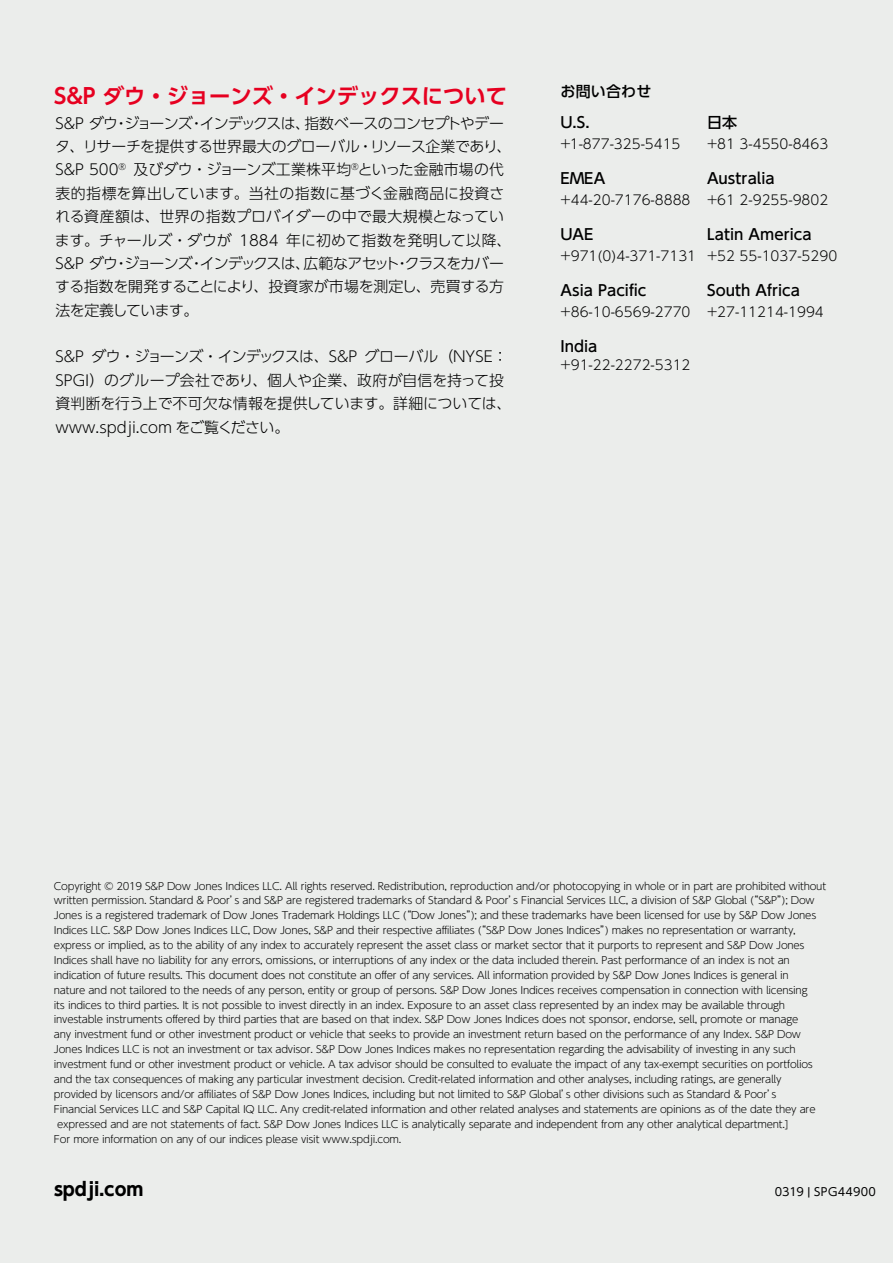
<style>
.page{position:relative;width:893px;height:1263px;background:#ebedeb}
.page>*{position:absolute;margin:0;border:0;box-sizing:border-box;transform-origin:0 0}
.t1{font:700 21.3px "UD Shin Go Pro De";color:#e60020}
.t2{font:700 18px "UD Shin Go Pro";letter-spacing:-.005em;color:#000}
.t3{font:500 15px/30.9px "UD Shin Go Pro";letter-spacing:.005em;color:#000}
.t4{font:300 14.85px/23.4px "UD Shin Go Pro";letter-spacing:-.005em;color:#000}
.t5{font:300 13.5px "UD Shin Go Pro";color:#000}
.t6{font:11.25px "UD Shin Go Pro";letter-spacing:.02em;color:#000}
.t7{font:300 10.05px "UD Shin Go Pro";letter-spacing:-.02em;color:#000}
</style>
<div class="page">
<h1 class="t1" style="left:54px;top:79px;width:454px">S&amp;P ダウ・ジョーンズ・インデックスについて</h1>
<p class="t4" style="left:55px;top:111px;width:458px">S&amp;P ダウ・ジョーンズ・インデックスは、指数ベースのコンセプトやデータ、リサーチを提供する世界最大のグローバル・リソース企業であり、S&amp;P 500<sup>®</sup> 及びダウ・ジョーンズ工業株平均<sup>®</sup>といった金融市場の代表的指標を算出しています。当社の指数に基づく金融商品に投資される資産額は、世界の指数プロバイダーの中で最大規模となっています。チャールズ・ダウが 1884 年に初めて指数を発明して以降、S&amp;P ダウ・ジョーンズ・インデックスは、広範なアセット・クラスをカバーする指数を開発することにより、投資家が市場を測定し、売買する方法を定義しています。</p>
<h3 class="t4" style="left:56px;top:345px;width:457px">S&amp;P ダウ・ジョーンズ・インデックスは、S&amp;P グローバル（NYSE：SPGI）のグループ会社であり、個人や企業、政府が自信を持って投資判断を行う上で不可欠な情報を提供しています。詳細については、www.spdji.com をご覧ください。</h3>
<h3 class="t3" style="left:560px;top:75px;width:92px">お問い合わせ<br>U.S.</h3>
<h3 class="t5" style="left:560px;top:133px;width:122px">+1-877-325-5415</h3>
<h3 class="t3" style="left:560px;top:162px;width:46px">EMEA</h3>
<h3 class="t5" style="left:560px;top:189px;width:131px">+44-20-7176-8888</h3>
<h3 class="t3" style="left:560px;top:219px;width:34px">UAE</h3>
<h3 class="t5" style="left:560px;top:245px;width:137px">+971(0)4-371-7131</h3>
<h3 class="t3" style="left:560px;top:275px;width:87px">Asia Pacific</h3>
<h3 class="t5" style="left:560px;top:301px;width:131px">+86-10-6569-2770</h3>
<h3 class="t3" style="left:560px;top:331px;width:38px">India</h3>
<h3 class="t5" style="left:560px;top:354px;width:131px">+91-22-2272-5312</h3>
<h3 class="t3" style="left:707px;top:106px;width:32px">日本</h3>
<h3 class="t5" style="left:707px;top:133px;width:123px">+81 3-4550-8463</h3>
<h3 class="t3" style="left:707px;top:162px;width:69px">Australia</h3>
<h3 class="t5" style="left:707px;top:189px;width:123px">+61 2-9255-9802</h3>
<h3 class="t3" style="left:707px;top:219px;width:106px">Latin America</h3>
<h3 class="t5" style="left:707px;top:245px;width:132px">+52 55-1037-5290</h3>
<h3 class="t3" style="left:707px;top:275px;width:94px">South Africa</h3>
<h3 class="t5" style="left:707px;top:301px;width:118px">+27-11214-1994</h3>
<p class="t7" style="left:54px;top:877px;width:774px">Copyright © 2019 S&amp;P Dow Jones Indices LLC. All rights reserved. Redistribution, reproduction and/or photocopying in whole or in part are prohibited without</p>
<p class="t7" style="left:54px;top:892px;width:762px">written permission. Standard &amp; Poor’s and S&amp;P are registered trademarks of Standard &amp; Poor’s Financial Services LLC, a division of S&amp;P Global (“S&amp;P”); Dow</p>
<p class="t7" style="left:54px;top:907px;width:764px">Jones is a registered trademark of Dow Jones Trademark Holdings LLC (“Dow Jones”); and these trademarks have been licensed for use by S&amp;P Dow Jones</p>
<p class="t7" style="left:54px;top:922px;width:743px">Indices LLC. S&amp;P Dow Jones Indices LLC, Dow Jones, S&amp;P and their respective affiliates (“S&amp;P Dow Jones Indices”) makes no representation or warranty,</p>
<p class="t7" style="left:54px;top:937px;width:752px">express or implied, as to the ability of any index to accurately represent the asset class or market sector that it purports to represent and S&amp;P Dow Jones</p>
<p class="t7" style="left:54px;top:952px;width:737px">Indices shall have no liability for any errors, omissions, or interruptions of any index or the data included therein. Past performance of an index is not an</p>
<p class="t7" style="left:54px;top:967px;width:736px">indication of future results. This document does not constitute an offer of any services. All information provided by S&amp;P Dow Jones Indices is general in</p>
<p class="t7" style="left:54px;top:982px;width:755px">nature and not tailored to the needs of any person, entity or group of persons. S&amp;P Dow Jones Indices receives compensation in connection with licensing</p>
<p class="t7" style="left:54px;top:997px;width:733px">its indices to third parties. It is not possible to invest directly in an index. Exposure to an asset class represented by an index may be available through</p>
<p class="t7" style="left:54px;top:1011px;width:746px">investable instruments offered by third parties that are based on that index. S&amp;P Dow Jones Indices does not sponsor, endorse, sell, promote or manage</p>
<p class="t7" style="left:54px;top:1026px;width:749px">any investment fund or other investment product or vehicle that seeks to provide an investment return based on the performance of any Index. S&amp;P Dow</p>
<p class="t7" style="left:54px;top:1041px;width:743px">Jones Indices LLC is not an investment or tax advisor. S&amp;P Dow Jones Indices makes no representation regarding the advisability of investing in any such</p>
<p class="t7" style="left:54px;top:1056px;width:761px">investment fund or other investment product or vehicle. A tax advisor should be consulted to evaluate the impact of any tax-exempt securities on portfolios</p>
<p class="t7" style="left:54px;top:1071px;width:729px">and the tax consequences of making any particular investment decision. Credit-related information and other analyses, including ratings, are generally</p>
<p class="t7" style="left:54px;top:1086px;width:725px">provided by licensors and/or affiliates of S&amp;P Dow Jones Indices, including but not limited to S&amp;P Global’s other divisions such as Standard &amp; Poor’s</p>
<p class="t7" style="left:54px;top:1101px;width:763px">Financial Services LLC and S&amp;P Capital IQ LLC. Any credit-related information and other related analyses and statements are opinions as of the date they are</p>
<p class="t7" style="left:57px;top:1116px;width:733px">expressed and are not statements of fact. S&amp;P Dow Jones Indices LLC is analytically separate and independent from any other analytical department.]</p>
<p class="t7" style="left:54px;top:1130px;width:349px">For more information on any of our indices please visit www.spdji.com.</p>
<h2 class="t2" style="left:54px;top:1174px;width:91px">spdji.com</h2>
<p class="t6" style="left:775px;top:1182px;width:103px">0319 | SPG44900</p>
</div>
